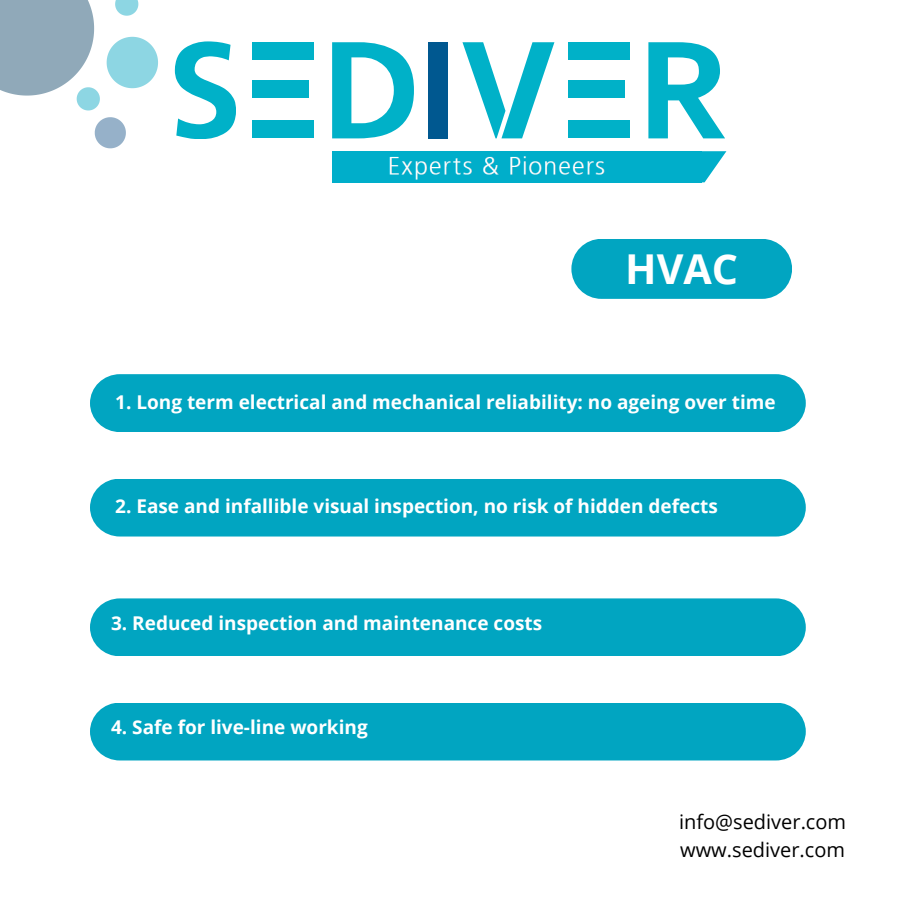
<style>
.page{position:relative;width:900px;height:900px;background:#fff}
.page>*{position:absolute;margin:0;border:0;box-sizing:border-box;transform-origin:0 0}
.t1{font:700 41.2px "Open Sans";color:#fff}
.t2{font:20px "Open Sans";color:#000}
.t3{font:700 19px "Open Sans";color:#fff}
</style>
<div class="page">
<div style="left:571px;top:239px;width:221px;height:60px;background:#01a5c1;border-radius:30px"></div>
<div style="left:90px;top:374px;width:716px;height:58px;background:#01a5c1"></div>
<div style="left:90px;top:598px;width:716px;height:58px;background:#01a5c1"></div>
<div style="left:90px;top:703px;width:716px;height:57px;background:#01a5c1"></div>
<div style="left:90px;top:479px;width:716px;height:58px;background:#01a5c1"></div>
<svg style="left:0;top:0;width:158px;height:149px"></svg>
<svg style="left:175px;top:41px;width:61px;height:98px"></svg>
<div style="left:252px;top:80px;width:57px;height:18px;background:#00b1c8"></div>
<div style="left:252px;top:42px;width:61px;height:18px;background:#00b1c8"></div>
<div style="left:252px;top:121px;width:61px;height:17px;background:#00b1c8"></div>
<svg style="left:332px;top:42px;width:82px;height:96px"></svg>
<div style="left:429px;top:42px;width:19px;height:96px;background:#005890"></div>
<svg style="left:462px;top:42px;width:92px;height:96px"></svg>
<div style="left:569px;top:80px;width:56px;height:18px;background:#00b1c8"></div>
<div style="left:569px;top:42px;width:61px;height:18px;background:#00b1c8"></div>
<div style="left:569px;top:121px;width:61px;height:17px;background:#00b1c8"></div>
<svg style="left:648px;top:42px;width:77px;height:96px"></svg>
<img style="left:332px;top:151px;width:369px;height:32px">
<svg style="left:639px;top:151px;width:87px;height:31px;background:#1eb7d0"></svg>
<p class="t1" style="left:625px;top:240px;width:114px">HVAC</p>
<p class="t3" style="left:115px;top:389px;width:662px">1. Long term electrical and mechanical reliability: no ageing over time</p>
<h1 class="t3" style="left:115px;top:493px;width:604px">2. Ease and infallible visual inspection, no risk of hidden defects</h1>
<p class="t3" style="left:111px;top:609px;width:433px">3. Reduced inspection and maintenance costs</p>
<p class="t3" style="left:111px;top:714px;width:258px">4. Safe for live-line working</p>
<p class="t2" style="left:679px;top:808px;width:169px">info@sediver.com</p>
<p class="t2" style="left:680px;top:835px;width:166px">www.sediver.com</p>
</div>
